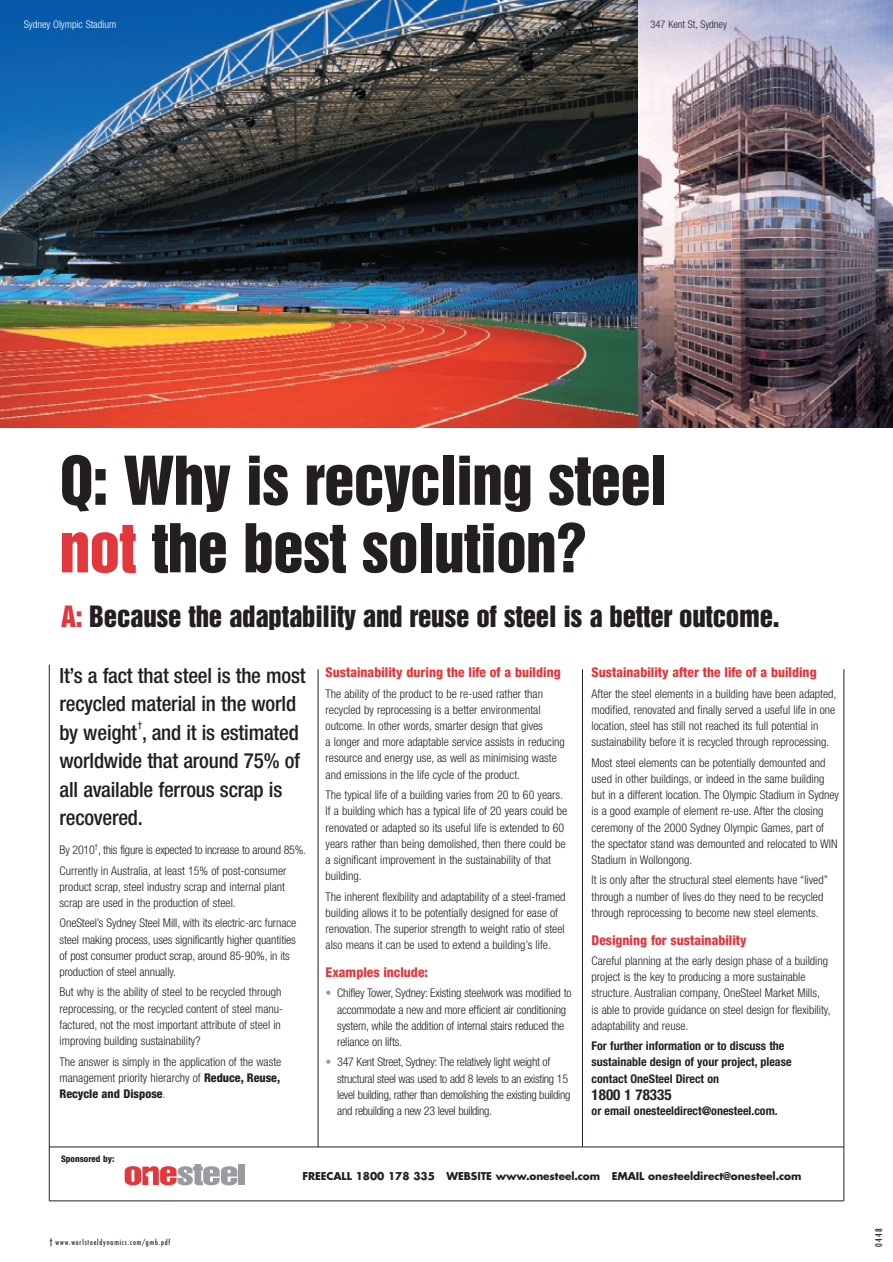
<style>
.page{position:relative;width:893px;height:1262px;background:#fff}
.page>*{position:absolute;margin:0;border:0;box-sizing:border-box;transform-origin:0 0}
.t1{font:61.5px/67.5px "Helvetica Inserat";letter-spacing:-.015em;color:#231f20}
.t2{font:26.85px "Helvetica Inserat";letter-spacing:-.01em;color:#231f20}
.t3{font:500 condensed 21px/28.5px "Helvetica Neue";letter-spacing:-.01em;color:#231f20}
.t4{font:700 condensed 15px "Helvetica Neue";color:#231f20}
.t5{font:800 condensed 13.5px "Helvetica Neue";color:#e1373d}
.t6{font:300 condensed 12px/16.2px "Helvetica Neue";color:#231f20}
.t7{font:300 condensed 12px/16.2px "Helvetica Neue";letter-spacing:-.025em;color:#231f20}
.t8{font:700 condensed 12px/16.2px "Helvetica Neue";color:#231f20}
.t9{font:300 condensed 12px "Helvetica Neue";letter-spacing:-.02em;color:#231f20}
.t10{font:700 10.5px "Futura";letter-spacing:-.005em;color:#231f20}
.t11{font:300 condensed 10.5px "Helvetica Neue";color:#fff}
.t12{font:300 condensed 10.5px "Helvetica Neue";color:#231f20}
.t13{font:800 condensed 9px "Helvetica Neue";color:#231f20}
.t14{font:condensed 9px "Futura";color:#231f20}
.t15{font:500 condensed 9px "Helvetica Neue";color:#231f20}
.t16{font:condensed 7.5px "Futura";letter-spacing:.115em;color:#231f20}
.t17{font:300 condensed 7.5px "Helvetica Neue";color:#231f20}
.s1{color:#e1373d}
.s2{font-weight:800}
.s3{color:#9b9da0}
.s4{font-size:9px}
</style>
<div class="page">
<img style="left:0;top:0;width:638px;height:427px">
<hr style="left:49px;top:664px;width:1px;height:536px;background:#231f20">
<hr style="left:49px;top:1200px;width:794px;height:1px;background:#231f20">
<hr style="left:49px;top:1146px;width:794px;height:1px;background:#231f20">
<hr style="left:318px;top:669px;width:1px;height:478px;background:#231f20">
<hr style="left:582px;top:669px;width:1px;height:477px;background:#231f20">
<hr style="left:843px;top:669px;width:1px;height:531px;background:#231f20">
<img style="left:638px;top:0;width:254px;height:427px">
<svg style="left:125px;top:1164px;width:112px;height:21px"></svg>
<div style="left:238px;top:1164px;width:7px;height:21px;background:#999b9e"></div>
<p class="t11" style="left:24px;top:21px;width:94px">Sydney Olympic Stadium</p>
<p class="t12" style="left:650px;top:21px;width:78px">347 Kent St, Sydney</p>
<h1 class="t1" style="left:60px;top:450px;width:609px">Q: Why is recycling steel <span class="s1">not</span> the best solution?</h1>
<h2 class="t2" style="left:61px;top:605px;width:720px"><span class="s1">A:</span> Because the adaptability and reuse of steel is a better outcome.</h2>
<h3 class="t3" style="left:60px;top:662px;width:247px">It’s a fact that steel is the most recycled material in the world by weight , and it is estimated</h3>
<p class="t15" style="left:138px;top:721px;width:6px">†</p>
<h3 class="t3" style="left:60px;top:748px;width:242px">worldwide that around 75% of all available ferrous scrap is recovered.</h3>
<p class="t9" style="left:60px;top:845px;width:248px">By 2010 , this figure is expected to increase to around 85%.</p>
<p class="t17" style="left:95px;top:843px;width:5px">†</p>
<p class="t6" style="left:60px;top:863px;width:228px">Currently in Australia, at least 15% of post-consumer product scrap, steel industry scrap and internal plant scrap are used in the production of steel.</p>
<p class="t6" style="left:60px;top:916px;width:238px">OneSteel’s Sydney Steel Mill, with its electric-arc furnace steel making process, uses significantly higher quantities of post consumer product scrap, around 85-90%, in its production of steel annually.</p>
<p class="t6" style="left:60px;top:985px;width:225px">But why is the ability of steel to be recycled through reprocessing, or the recycled content of steel manu&shy;factured, not the most important attribute of steel in improving building sustainability?</p>
<p class="t6" style="left:60px;top:1054px;width:223px;text-align:justify">The answer is simply in the application of the waste management priority hierarchy of <span class="s2">Reduce, Reuse, Recycle and Dispose</span>.</p>
<p class="t13" style="left:61px;top:1155px;width:55px">Sponsored by:</p>
<p class="t5" style="left:325px;top:667px;width:236px">Sustainability during the life of a building</p>
<p class="t6" style="left:325px;top:686px;width:241px">The ability of the product to be re-used rather than recycled by reprocessing is a better environmental outcome. In other words, smarter design that gives<br>a longer and more adaptable service assists in reducing resource and energy use, as well as minimising waste and emissions in the life cycle of the product.</p>
<p class="t6" style="left:325px;top:787px;width:243px">The typical life of a building varies from 20 to 60 years.<br>If a building which has a typical life of 20 years could be renovated or adapted so its useful life is extended to 60 years rather than being demolished, then there could be a significant improvement in the sustainability of that building.</p>
<p class="t6" style="left:325px;top:889px;width:241px">The inherent flexibility and adaptability of a steel-framed building allows it to be potentially designed for ease of renovation. The superior strength to weight ratio of steel also means it can be used to extend a building’s life.</p>
<p class="t5" style="left:325px;top:967px;width:104px">Examples include:</p>
<p class="t6" style="left:337px;top:986px;width:236px;text-indent:-12px"><span class="s3">•</span> Chifley Tower, Sydney: Existing steelwork was modified to accommodate a new and more efficient air conditioning system, while the addition of internal stairs reduced the reliance on lifts.</p>
<p class="t7" style="left:337px;top:1055px;width:235px;text-indent:-12px"><span class="s3">•</span> 347 Kent Street, Sydney: The relatively light weight of structural steel was used to add 8 levels to an existing 15 level building, rather than demolishing the existing building and rebuilding a new 23 level building.</p>
<p class="t5" style="left:591px;top:667px;width:226px">Sustainability after the life of a building</p>
<p class="t6" style="left:591px;top:686px;width:246px">After the steel elements in a building have been adapted, modified, renovated and finally served a useful life in one location, steel has still not reached its full potential in sustainability before it is recycled through reprocessing.</p>
<p class="t6" style="left:591px;top:755px;width:249px">Most steel elements can be potentially demounted and used in other buildings, or indeed in the same building but in a different location. The Olympic Stadium in Sydney is a good example of element re-use. After the closing ceremony of the 2000 Sydney Olympic Games, part of the spectator stand was demounted and relocated to WIN Stadium in Wollongong.</p>
<p class="t6" style="left:591px;top:873px;width:238px">It is only after the structural steel elements have “lived” through a number of lives do they need to be recycled through reprocessing to become new steel elements.</p>
<p class="t5" style="left:591px;top:935px;width:156px">Designing for sustainability</p>
<p class="t6" style="left:591px;top:953px;width:240px">Careful planning at the early design phase of a building project is the key to producing a more sustainable structure. Australian company, OneSteel Market Mills,<br>is able to provide guidance on steel design for flexibility, adaptability and reuse.</p>
<p class="t8" style="left:591px;top:1039px;width:201px">For further information or to discuss the sustainable design of your project, please contact OneSteel Direct on</p>
<p class="t4" style="left:591px;top:1089px;width:81px">1800 1 78335</p>
<p class="t8" style="left:591px;top:1103px;width:187px">or email onesteeldirect@onesteel.com.</p>
<p class="t10" style="left:302px;top:1170px;width:500px">FREECALL 1800 178 335 WEBSITE www.onesteel.com EMAIL onesteeldirect@onesteel.com</p>
<p class="t16" style="left:49px;top:1239px;width:123px"><span class="s4">†</span> www.worlsteeldynamics.com/gmb.pdf</p>
<p class="t14" style="left:874px;top:1246px;width:19px;rotate:-90deg">0448</p>
</div>
